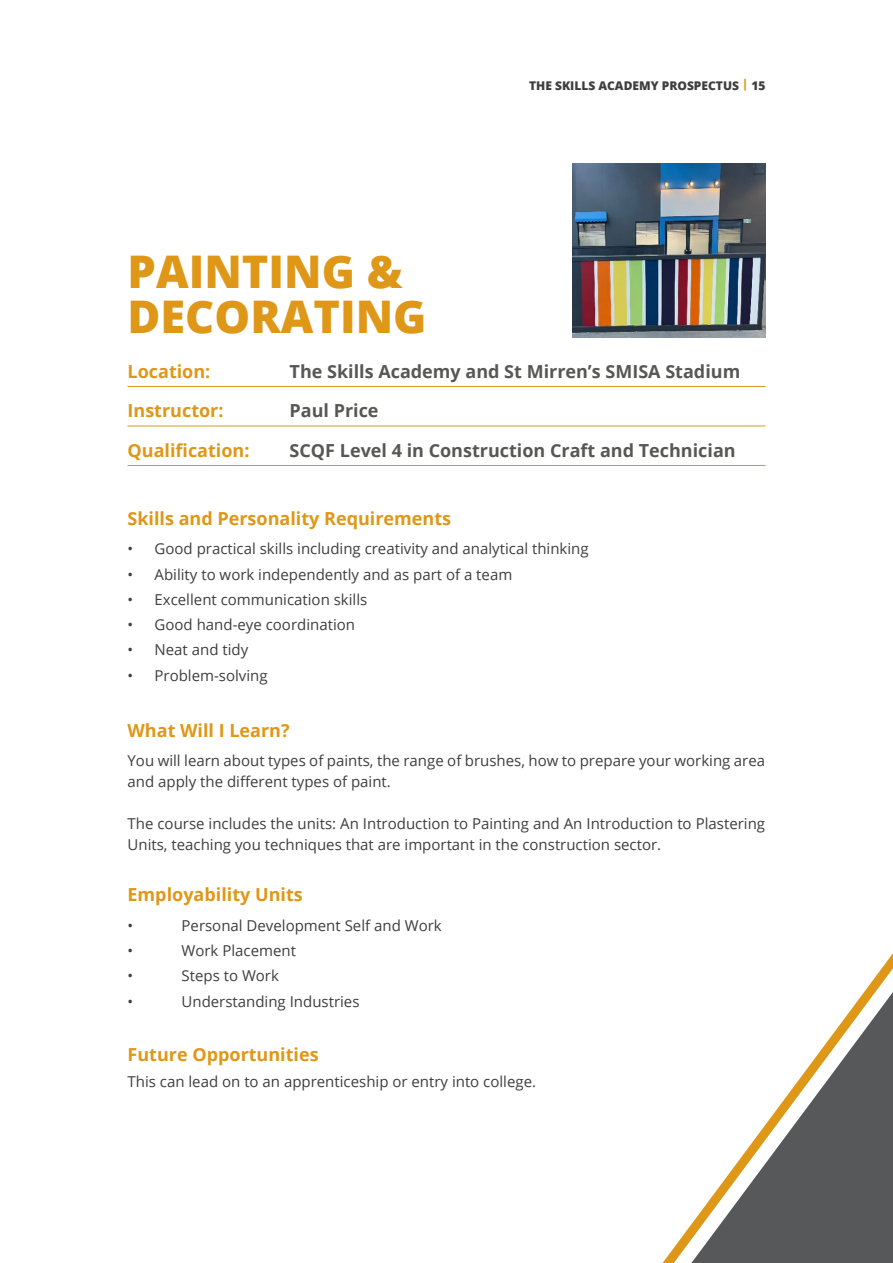
<style>
.page{position:relative;width:893px;height:1263px;background:#fff}
.page>*{position:absolute;margin:0;border:0;box-sizing:border-box;transform-origin:0 0}
.t1{font:800 45px/45px "Open Sans";color:#df9717}
.Paragraph_Style_3{font:700 18px "Open Sans";color:#575756}
.SubHead{font:700 18px "Open Sans";color:#df9717}
.Paragraph_Style_3-2{font:700 18px "Open Sans";color:#df9717}
.BODY_COPY{font:700 18px "Open Sans";color:#df9717}
.BODY_COPY-2{font:15px/21px "Open Sans";color:#3e3e3f}
.t2{font:800 12px "Open Sans";color:#3e3e3f}
.s1{color:#df9717}
</style>
<div class="page">
<hr style="left:128px;top:386px;width:637px;height:1px;background:#df9717">
<hr style="left:128px;top:426px;width:637px;height:1px;background:#df9717">
<hr style="left:128px;top:465px;width:637px;height:1px;background:#df9717">
<img style="left:572px;top:164px;width:193px;height:173px">
<svg style="left:691px;top:992px;width:202px;height:271px"></svg>
<p class="t1" style="left:128px;top:247px;width:301px">PAINTING &amp;<br>DECORATING</p>
<p class="t2" style="left:529px;top:76px;width:238px">THE SKILLS ACADEMY PROSPECTUS <span class="s1">|</span> 15</p>
<p class="Paragraph_Style_3-2" style="left:128px;top:358px;width:84px">Location:</p>
<p class="Paragraph_Style_3" style="left:290px;top:358px;width:452px">The Skills Academy and St Mirren’s SMISA Stadium</p>
<p class="Paragraph_Style_3-2" style="left:128px;top:398px;width:98px">Instructor:</p>
<p class="Paragraph_Style_3" style="left:290px;top:398px;width:91px">Paul Price</p>
<p class="Paragraph_Style_3-2" style="left:128px;top:437px;width:123px">Qualification:</p>
<p class="Paragraph_Style_3" style="left:290px;top:437px;width:448px">SCQF Level 4 in Construction Craft and Technician</p>
<p class="SubHead" style="left:128px;top:506px;width:325px">Skills and Personality Requirements</p>
<p class="BODY_COPY-2" style="left:128px;top:538px;width:463px">• Good practical skills including creativity and analytical thinking</p>
<p class="BODY_COPY-2" style="left:128px;top:563px;width:386px">• Ability to work independently and as part of a team</p>
<p class="BODY_COPY-2" style="left:128px;top:589px;width:241px">• Excellent communication skills</p>
<p class="BODY_COPY-2" style="left:128px;top:614px;width:229px">• Good hand-eye coordination</p>
<p class="BODY_COPY-2" style="left:128px;top:639px;width:122px">• Neat and tidy</p>
<p class="BODY_COPY-2" style="left:128px;top:664px;width:142px">• Problem-solving</p>
<p class="SubHead" style="left:128px;top:718px;width:164px">What Will I Learn?</p>
<p class="BODY_COPY-2" style="left:128px;top:750px;width:639px">You will learn about types of paints, the range of brushes, how to prepare your working area and apply the different types of paint.</p>
<p class="BODY_COPY-2" style="left:128px;top:813px;width:639px">The course includes the units: An Introduction to Painting and An Introduction to Plastering<br>Units, teaching you techniques that are important in the construction sector.</p>
<p class="SubHead" style="left:128px;top:882px;width:177px">Employability Units</p>
<p class="BODY_COPY-2" style="left:128px;top:914px;width:7px">•</p>
<p class="BODY_COPY-2" style="left:182px;top:914px;width:262px">Personal Development Self and Work</p>
<p class="BODY_COPY-2" style="left:128px;top:940px;width:7px">•</p>
<p class="BODY_COPY-2" style="left:182px;top:940px;width:116px">Work Placement</p>
<p class="BODY_COPY-2" style="left:128px;top:965px;width:7px">•</p>
<p class="BODY_COPY-2" style="left:182px;top:965px;width:99px">Steps to Work</p>
<p class="BODY_COPY-2" style="left:128px;top:990px;width:7px">•</p>
<p class="BODY_COPY-2" style="left:182px;top:990px;width:179px">Understanding Industries</p>
<p class="BODY_COPY" style="left:128px;top:1042px;width:193px">Future Opportunities</p>
<p class="BODY_COPY-2" style="left:128px;top:1070px;width:410px">This can lead on to an apprenticeship or entry into college.</p>
</div>
